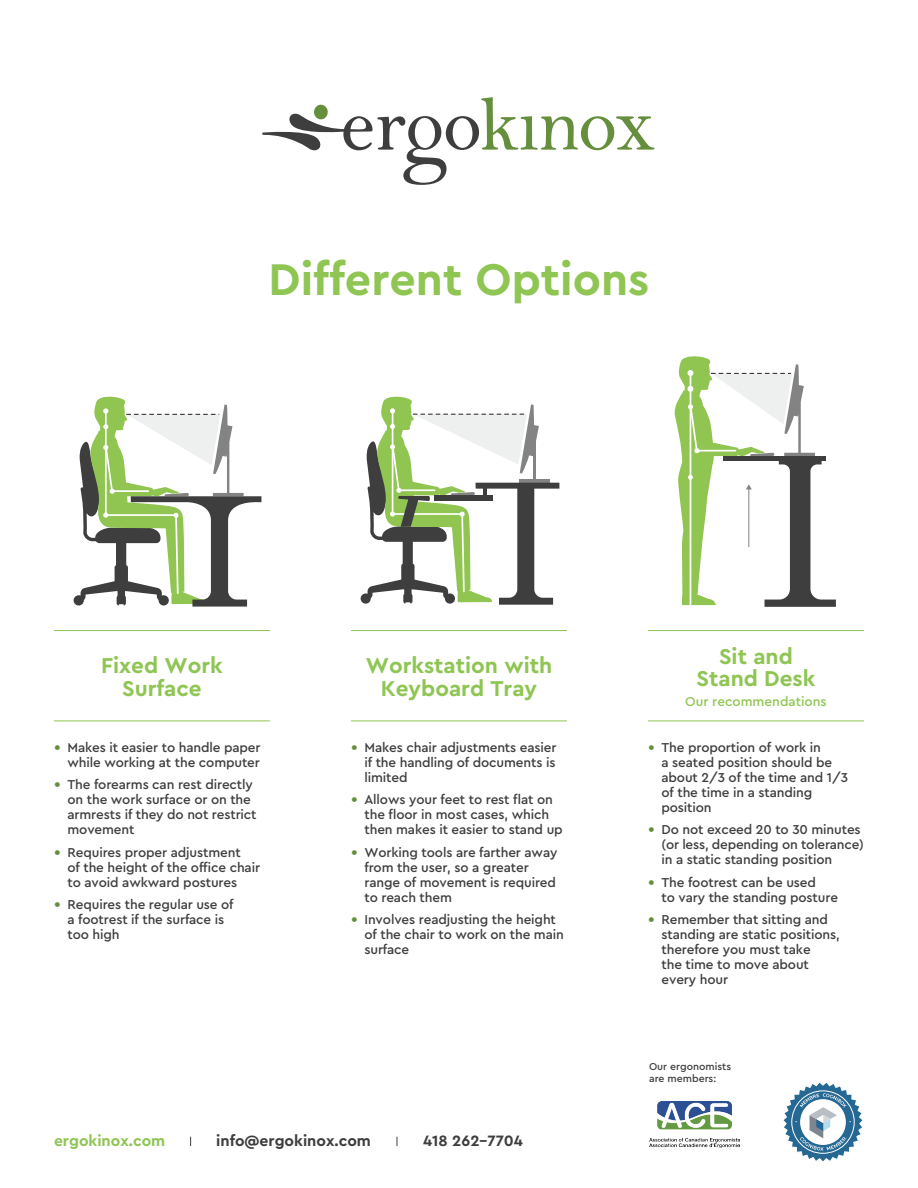
<style>
.page{position:relative;width:918px;height:1188px;background:#fff}
.page>*{position:absolute;margin:0;border:0;box-sizing:border-box;transform-origin:0 0}
.t1{font:700 46.5px "Cera PRO";color:#8fc553}
.t2{font:700 22.5px/22.5px "Cera PRO";color:#8fc553;text-align:center}
.t3{font:700 15.75px "Cera PRO";color:#3e3e3f}
.t4{font:700 15.75px "Cera PRO";color:#8fc553}
.t5{font:500 13.5px/15px "Cera PRO";letter-spacing:-.01em;color:#3e3e3f}
.t6{font:500 13.5px "Cera PRO";color:#8fc553}
.t7{font:500 10.5px/12px "Cera PRO";color:#3e3e3f}
.s1{font-size:16.5px;color:#658f3d}
</style>
<div class="page">
<svg style="left:74px;top:396px;width:187px;height:211px"></svg>
<svg style="left:361px;top:396px;width:198px;height:209px"></svg>
<hr style="left:483px;top:487px;width:4px;height:10px;background:#3e3e3f">
<svg style="left:674px;top:356px;width:162px;height:251px"></svg>
<svg style="left:262px;top:97px;width:393px;height:88px"></svg>
<img style="left:649px;top:1101px;width:90px;height:46px">
<svg style="left:783px;top:1082px;width:80px;height:80px"></svg>
<hr style="left:54px;top:630px;width:216px;height:1px;background:#8fc553">
<hr style="left:54px;top:721px;width:216px;height:1px;background:#8fc553">
<hr style="left:351px;top:630px;width:216px;height:1px;background:#8fc553">
<hr style="left:351px;top:721px;width:216px;height:1px;background:#8fc553">
<hr style="left:648px;top:630px;width:216px;height:1px;background:#8fc553">
<hr style="left:648px;top:721px;width:216px;height:1px;background:#8fc553">
<h1 class="t1" style="left:269px;top:249px;width:382px">Different Options</h1>
<h2 class="t2" style="left:101px;top:654px;width:123px">Fixed Work<br>Surface</h2>
<h2 class="t2" style="left:366px;top:654px;width:188px">Workstation with<br>Keyboard Tray</h2>
<h2 class="t2" style="left:697px;top:644px;width:120px">Sit and<br>Stand Desk</h2>
<p class="t6" style="left:685px;top:692px;width:143px">Our recommendations</p>
<p class="t5" style="left:54px;top:739px;width:208px;text-align:right"><span class="s1">•</span> Makes it easier to handle paper while working at the computer</p>
<p class="t5" style="left:68px;top:777px;width:191px;text-indent:-14px"><span class="s1">•</span> The forearms can rest directly on the work surface or on the armrests if they do not restrict movement</p>
<p class="t5" style="left:68px;top:844px;width:194px;text-indent:-14px"><span class="s1">•</span> Requires proper adjustment<br>of the height of the office chair to avoid awkward postures</p>
<p class="t5" style="left:68px;top:897px;width:168px;text-indent:-14px"><span class="s1">•</span> Requires the regular use of a footrest if the surface is too high</p>
<p class="t5" style="left:364px;top:739px;width:194px;text-align:justify;text-indent:-14px"><span class="s1">•</span> Makes chair adjustments easier if the handling of documents is limited</p>
<p class="t5" style="left:364px;top:792px;width:200px;text-indent:-14px"><span class="s1">•</span> Allows your feet to rest flat on the floor in most cases, which then makes it easier to stand up</p>
<p class="t5" style="left:364px;top:844px;width:195px;text-indent:-14px"><span class="s1">•</span> Working tools are farther away from the user, so a greater range of movement is required to reach them</p>
<p class="t5" style="left:364px;top:912px;width:201px;text-indent:-14px"><span class="s1">•</span> Involves readjusting the height of the chair to work on the main surface</p>
<p class="t4" style="left:54px;top:1130px;width:113px">ergokinox.com</p>
<p class="t3" style="left:216px;top:1130px;width:156px">info@ergokinox.com</p>
<p class="t3" style="left:423px;top:1130px;width:101px">418 262-7704</p>
<p class="t5" style="left:662px;top:739px;width:188px;text-indent:-14px"><span class="s1">•</span> The proportion of work in<br>a seated position should be about 2/3 of the time and 1/3 of the time in a standing position</p>
<p class="t5" style="left:662px;top:822px;width:204px;text-indent:-14px"><span class="s1">•</span> Do not exceed 20 to 30 minutes (or less, depending on tolerance) in a static standing position</p>
<p class="t5" style="left:662px;top:874px;width:178px;text-indent:-14px"><span class="s1">•</span> The footrest can be used<br>to vary the standing posture</p>
<p class="t5" style="left:662px;top:912px;width:180px;text-indent:-14px"><span class="s1">•</span> Remember that sitting and standing are static positions, therefore you must take<br>the time to move about every hour</p>
<p class="t7" style="left:649px;top:1060px;width:84px">Our ergonomists are members:</p>
</div>
